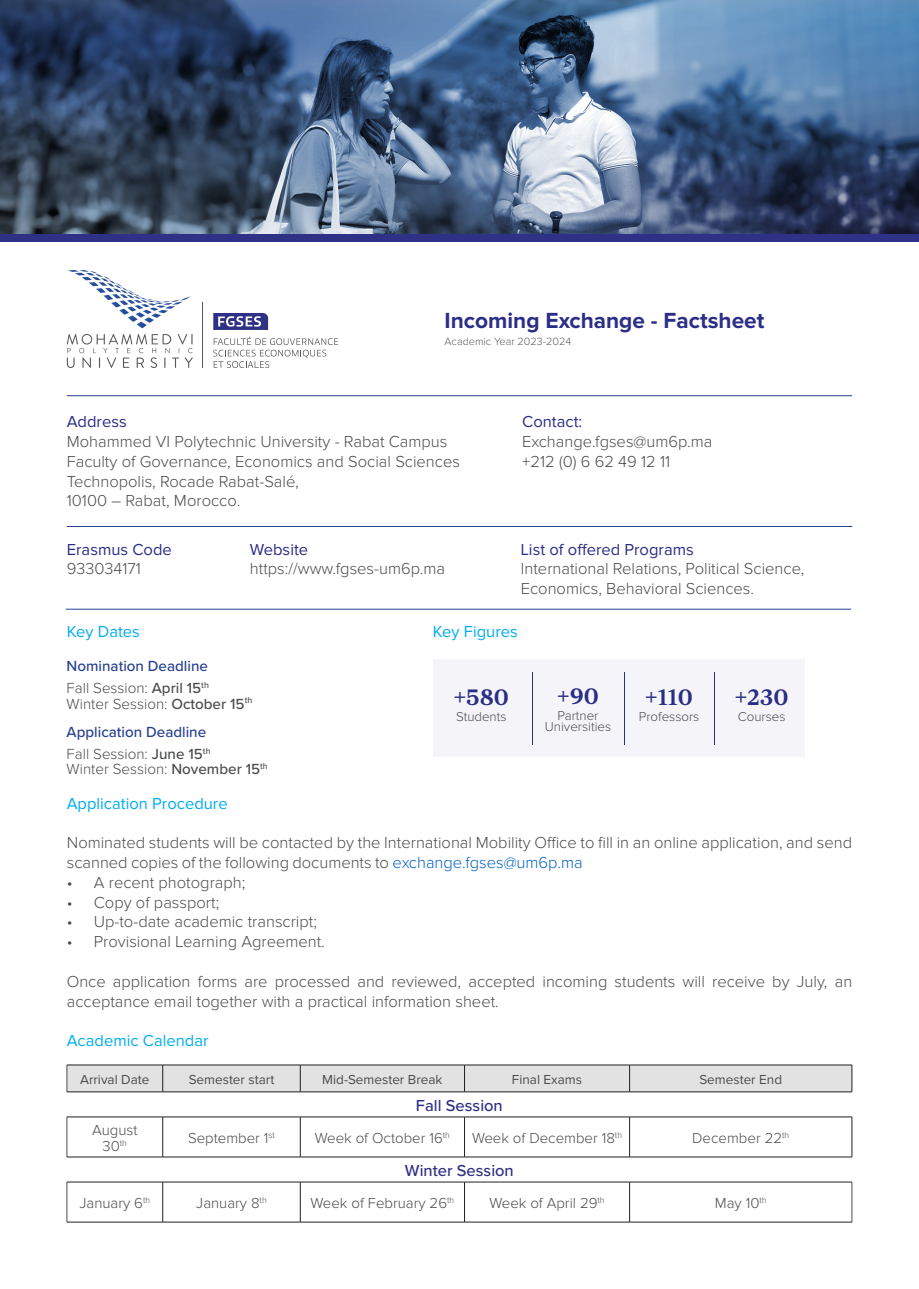
<style>
.page{position:relative;width:919px;height:1289px;background:#fff}
.page>*{position:absolute;margin:0;border:0;box-sizing:border-box;transform-origin:0 0}
.t1{font:600 23.25px "Proxima Sera";color:#2b2e87}
.t2{font:700 22.65px "Proxima Nova";color:#2b2e87}
.t3{font:300 16.5px/19.8px "Proxima Nova";color:#4b4c4d}
.t4{font:16.5px "Proxima Nova";color:#00aeef}
.t5{font:16.5px "Proxima Nova";color:#2b2e87}
.t6{font:500 16.5px "Proxima Nova";color:#2f2f86}
.t7{font:300 15.15px "Proxima Nova";color:#4b4c4d}
.t8{font:500 15.15px "Proxima Nova";color:#253f8e}
.t9{font:300 15px/16.2px "Proxima Nova";color:#4b4c4d;text-align:center}
.t10{font:13.5px "Proxima Nova";color:#4b4c4d}
.t11{font:300 13.2px/11.1px "Proxima Nova";color:#4b4c4d;text-align:center}
.t12{font:300 10.8px "Proxima Nova";color:#5c5c5f}
.s1{font-weight:500}
.s2{color:#0563c1}
</style>
<div class="page">
<hr style="left:67px;top:395px;width:785px;height:1px;background:#253f8e">
<hr style="left:67px;top:526px;width:785px;height:1px;background:#253f8e">
<hr style="left:66px;top:609px;width:785px;height:1px;background:#253f8e">
<div style="left:433px;top:659px;width:371px;height:97px;background:#f5f5f9"></div>
<hr style="left:532px;top:672px;width:1px;height:72px;background:#2f2f86">
<hr style="left:624px;top:672px;width:1px;height:72px;background:#2f2f86">
<hr style="left:714px;top:672px;width:1px;height:72px;background:#2f2f86">
<hr style="left:162px;top:1116px;width:1px;height:40px;background:#231f20">
<hr style="left:300px;top:1116px;width:1px;height:40px;background:#231f20">
<hr style="left:464px;top:1116px;width:1px;height:40px;background:#231f20">
<hr style="left:629px;top:1116px;width:1px;height:40px;background:#231f20">
<hr style="left:851px;top:1116px;width:1px;height:40px;background:#231f20">
<hr style="left:162px;top:1182px;width:1px;height:39px;background:#231f20">
<hr style="left:300px;top:1182px;width:1px;height:39px;background:#231f20">
<hr style="left:464px;top:1182px;width:1px;height:39px;background:#231f20">
<hr style="left:629px;top:1182px;width:1px;height:39px;background:#231f20">
<hr style="left:67px;top:1221px;width:96px;height:1px;background:#231f20">
<hr style="left:163px;top:1221px;width:137px;height:1px;background:#231f20">
<hr style="left:300px;top:1221px;width:164px;height:1px;background:#231f20">
<hr style="left:464px;top:1221px;width:165px;height:1px;background:#231f20">
<hr style="left:629px;top:1221px;width:223px;height:1px;background:#231f20">
<svg style="left:67px;top:1064px;width:785px;height:27px;background:#dad9da"></svg>
<hr style="left:67px;top:1116px;width:1px;height:40px;background:#4b4c4d">
<hr style="left:67px;top:1182px;width:1px;height:39px;background:#4b4c4d">
<hr style="left:851px;top:1182px;width:1px;height:39px;background:#4b4c4d">
<hr style="left:67px;top:1116px;width:96px;height:1px;background:#231f20">
<hr style="left:163px;top:1116px;width:137px;height:1px;background:#231f20">
<hr style="left:300px;top:1116px;width:164px;height:1px;background:#231f20">
<hr style="left:464px;top:1116px;width:165px;height:1px;background:#231f20">
<hr style="left:629px;top:1116px;width:223px;height:1px;background:#231f20">
<hr style="left:67px;top:1156px;width:96px;height:1px;background:#231f20">
<hr style="left:163px;top:1156px;width:137px;height:1px;background:#231f20">
<hr style="left:300px;top:1156px;width:164px;height:1px;background:#231f20">
<hr style="left:464px;top:1156px;width:165px;height:1px;background:#231f20">
<hr style="left:629px;top:1156px;width:223px;height:1px;background:#231f20">
<hr style="left:67px;top:1181px;width:96px;height:1px;background:#231f20">
<hr style="left:163px;top:1181px;width:137px;height:1px;background:#231f20">
<hr style="left:300px;top:1181px;width:164px;height:1px;background:#231f20">
<hr style="left:464px;top:1181px;width:165px;height:1px;background:#231f20">
<hr style="left:629px;top:1181px;width:223px;height:1px;background:#231f20">
<hr style="left:67px;top:1091px;width:96px;height:1px;background:#231f20">
<hr style="left:163px;top:1091px;width:137px;height:1px;background:#231f20">
<hr style="left:300px;top:1091px;width:164px;height:1px;background:#231f20">
<hr style="left:464px;top:1091px;width:165px;height:1px;background:#231f20">
<hr style="left:629px;top:1091px;width:223px;height:1px;background:#231f20">
<img style="left:0;top:0;width:918px;height:234px">
<div style="left:0;top:234px;width:918px;height:7px;background:#2e3185"></div>
<svg style="left:213px;top:313px;width:55px;height:17px"></svg>
<svg style="left:213px;top:336px;width:125px;height:32px"></svg>
<svg style="left:67px;top:334px;width:126px;height:34px"></svg>
<svg style="left:68px;top:270px;width:123px;height:58px"></svg>
<hr style="left:202px;top:303px;width:1px;height:65px;background:#575756">
<p class="t2" style="left:444px;top:308px;width:321px">Incoming Exchange - Factsheet</p>
<p class="t12" style="left:444px;top:335px;width:128px">Academic Year 2023-2024</p>
<p class="t5" style="left:67px;top:414px;width:61px">Address</p>
<p class="t3" style="left:67px;top:431px;width:382px">Mohammed VI Polytechnic University - Rabat Campus</p>
<p class="t3" style="left:67px;top:451px;width:394px">Faculty of Governance, Economics and Social Sciences</p>
<p class="t3" style="left:67px;top:471px;width:233px">Technopolis, Rocade Rabat-Salé,</p>
<p class="t3" style="left:67px;top:491px;width:175px">10100 – Rabat, Morocco.</p>
<p class="t5" style="left:67px;top:541px;width:106px">Erasmus Code</p>
<p class="t3" style="left:67px;top:559px;width:75px">933034171</p>
<p class="t5" style="left:250px;top:541px;width:60px">Website</p>
<p class="t3" style="left:250px;top:559px;width:197px">https://www.fgses-um6p.ma</p>
<p class="t5" style="left:522px;top:414px;width:62px">Contact:</p>
<p class="t3" style="left:522px;top:431px;width:192px">Exchange.fgses@um6p.ma</p>
<p class="t3" style="left:522px;top:451px;width:149px">+212 (0) 6 62 49 12 11</p>
<p class="t5" style="left:521px;top:541px;width:174px">List of offered Programs</p>
<p class="t3" style="left:521px;top:559px;width:285px">International Relations, Political Science,</p>
<p class="t3" style="left:521px;top:579px;width:235px">Economics, Behavioral Sciences.</p>
<p class="t4" style="left:67px;top:624px;width:75px">Key Dates</p>
<p class="t8" style="left:67px;top:655px;width:143px">Nomination Deadline</p>
<p class="t7" style="left:67px;top:679px;width:144px">Fall Session: <span class="s1">April 15</span><sup>th</sup></p>
<p class="t7" style="left:67px;top:694px;width:187px">Winter Session: <span class="s1">October 15</span><sup>th</sup></p>
<p class="t8" style="left:67px;top:720px;width:141px">Application Deadline</p>
<p class="t7" style="left:67px;top:745px;width:145px">Fall Session: <span class="s1">June 15</span><sup>th</sup></p>
<p class="t7" style="left:67px;top:760px;width:203px">Winter Session: <span class="s1">November 15</span><sup>th</sup></p>
<p class="t4" style="left:433px;top:624px;width:86px">Key Figures</p>
<p class="t1" style="left:453px;top:678px;width:57px">+580</p>
<p class="t11" style="left:456px;top:710px;width:52px">Students</p>
<p class="t1" style="left:557px;top:677px;width:43px">+90</p>
<p class="t11" style="left:545px;top:709px;width:68px">Partner<br>Universities</p>
<p class="t1" style="left:645px;top:678px;width:49px">+110</p>
<p class="t11" style="left:638px;top:710px;width:62px">Professors</p>
<p class="t1" style="left:734px;top:678px;width:55px">+230</p>
<p class="t11" style="left:737px;top:710px;width:49px">Courses</p>
<p class="t4" style="left:67px;top:795px;width:162px">Application Procedure</p>
<p class="t3" style="left:67px;top:833px;width:786px">Nominated students will be contacted by the International Mobility Office to fill in an online application, and send scanned copies of the following documents to <span class="s2">exchange.fgses@um6p.ma</span></p>
<p class="t3" style="left:67px;top:872px;width:180px">• A recent photograph;</p>
<p class="t3" style="left:67px;top:892px;width:154px">• Copy of passport;</p>
<p class="t3" style="left:67px;top:912px;width:252px">• Up-to-date academic transcript;</p>
<p class="t3" style="left:67px;top:932px;width:259px">• Provisional Learning Agreement.</p>
<p class="t3" style="left:67px;top:971px;width:786px">Once application forms are processed and reviewed, accepted incoming students will receive by July, an acceptance email together with a practical information sheet.</p>
<p class="t4" style="left:67px;top:1033px;width:143px">Academic Calendar</p>
<p class="t10" style="left:80px;top:1073px;width:71px">Arrival Date</p>
<p class="t10" style="left:189px;top:1073px;width:87px">Semester start</p>
<p class="t10" style="left:322px;top:1073px;width:122px">Mid-Semester Break</p>
<p class="t10" style="left:512px;top:1073px;width:72px">Final Exams</p>
<p class="t10" style="left:699px;top:1073px;width:84px">Semester End</p>
<p class="t6" style="left:416px;top:1093px;width:88px">Fall Session</p>
<p class="t9" style="left:92px;top:1121px;width:47px">August<br>30<sup>th</sup></p>
<p class="t9" style="left:188px;top:1129px;width:88px">September 1<sup>st</sup></p>
<p class="t9" style="left:315px;top:1129px;width:137px">Week of October 16<sup>th</sup></p>
<p class="t9" style="left:472px;top:1129px;width:151px">Week of December 18<sup>th</sup></p>
<p class="t9" style="left:692px;top:1129px;width:98px">December 22<sup>th</sup></p>
<p class="t6" style="left:405px;top:1158px;width:110px">Winter Session</p>
<p class="t9" style="left:79px;top:1194px;width:72px">January 6<sup>th</sup></p>
<p class="t9" style="left:196px;top:1194px;width:72px">January 8<sup>th</sup></p>
<p class="t9" style="left:310px;top:1194px;width:145px">Week of February 26<sup>th</sup></p>
<p class="t9" style="left:489px;top:1194px;width:117px">Week of April 29<sup>th</sup></p>
<p class="t9" style="left:714px;top:1194px;width:53px">May 10<sup>th</sup></p>
</div>
